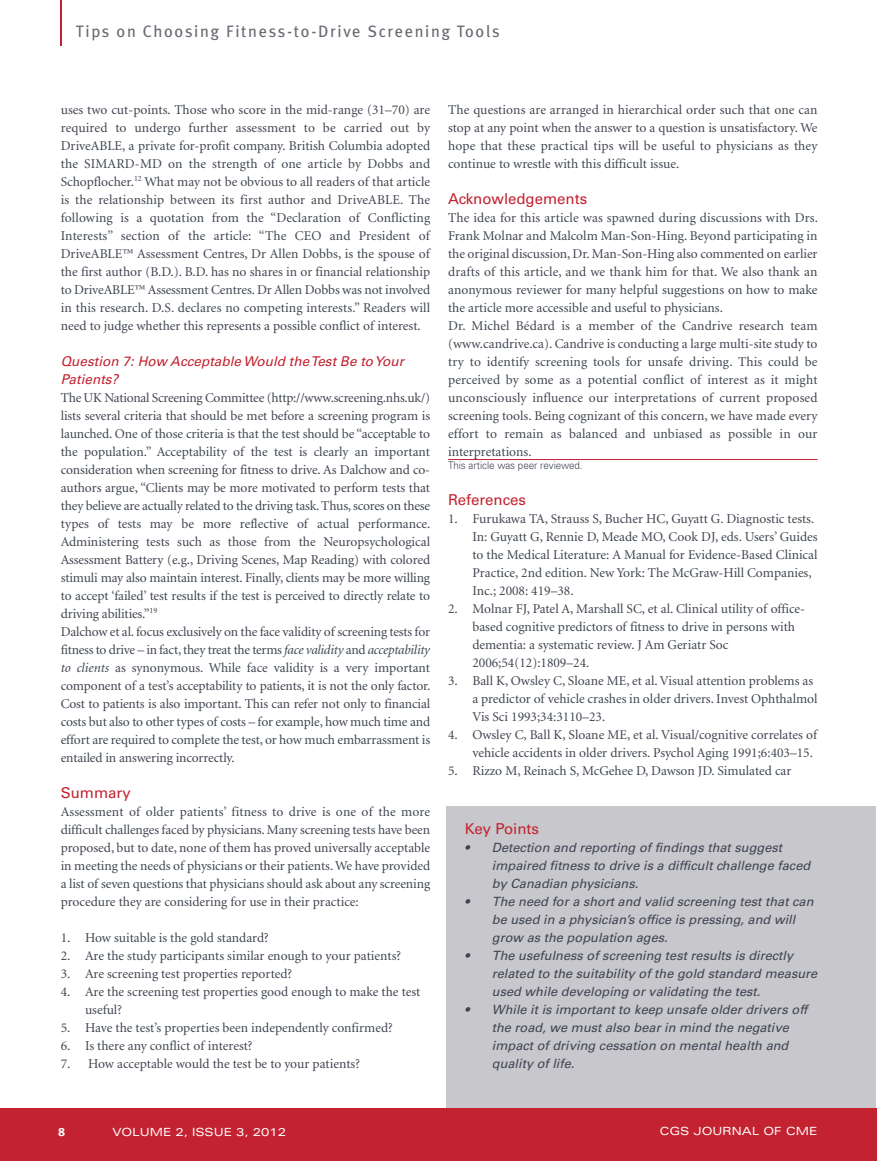
<style>
.page{position:relative;width:877px;height:1161px;background:#fff}
.page>*{position:absolute;margin:0;border:0;box-sizing:border-box;transform-origin:0 0}
.t1{font:16.5px "Meta Plus";letter-spacing:.1em;color:#696b73}
.t2{font:15px "Univers";color:#c32230}
.t3{font:13.5px/18px "Minion";color:#3e444f}
.t4{font:italic 13.5px/18px "Univers";letter-spacing:.005em;color:#c32230}
.t5{font:italic 12.75px/18px "Univers";letter-spacing:.005em;color:#3e444f}
.t6{font:700 12px "Meta";color:#fff}
.t7{font:expanded 11.25px "Univers";color:#fff}
.t8{font:300 10.5px "Univers";color:#3e444f;scale:.93 1}
.s1{font-style:italic}
</style>
<div class="page">
<hr style="left:448px;top:459px;width:370px;height:1px;background:#c32230">
<div style="left:446px;top:806px;width:430px;height:313px;background:#c7c7cc"></div>
<div style="left:0;top:1108px;width:877px;height:53px;background:#c32230"></div>
<hr style="left:60px;top:0;width:2px;height:46px;background:#c32230">
<p class="t1" style="left:76px;top:22px;width:425px">Tips on Choosing Fitness-to-Drive Screening Tools</p>
<p class="t3" style="left:61px;top:102px;width:371px;text-align:justify">uses two cut-points. Those who score in the mid-range (31–70) are required to undergo further assessment to be carried out by DriveABLE, a private for-profit company. British Columbia adopted the SIMARD-MD on the strength of one article by Dobbs and Schopflocher.<sup>12</sup> What may not be obvious to all readers of that article is the relationship between its first author and DriveABLE. The following is a quotation from the “Declaration of Conflicting Interests” section of the article: “The CEO and President of DriveABLE™ Assessment Centres, Dr Allen Dobbs, is the spouse of the first author (B.D.). B.D. has no shares in or financial relationship to DriveABLE™ Assessment Centres. Dr Allen Dobbs was not involved in this research. D.S. declares no competing interests.” Readers will need to judge whether this represents a possible conflict of interest.</p>
<p class="t4" style="left:61px;top:353px;width:345px">Question 7: How Acceptable Would theTest Be toYour<br>Patients?</p>
<p class="t3" style="left:61px;top:390px;width:371px">The UK National Screening Committee (http://www.screening.nhs.uk/) lists several criteria that should be met before a screening program is launched. One of those criteria is that the test should be “acceptable to the population.” Acceptability of the test is clearly an important consideration when screening for fitness to drive. As Dalchow and co&shy;authors argue, “Clients may be more motivated to perform tests that they believe are actually related to the driving task.Thus,scores on these types of tests may be more reflective of actual performance.<br>Administering tests such as those from the Neuropsychological Assessment Battery (e.g., Driving Scenes, Map Reading) with colored stimuli may also maintain interest. Finally, clients may be more willing to accept ‘failed’ test results if the test is perceived to directly relate to driving abilities.”<sup>19<br></sup>Dalchow et al.focus exclusively on the face validity of screening tests for fitness to drive – in fact,they treat the terms <span class="s1">face validity</span> and <span class="s1">acceptability to clients</span> as synonymous. While face validity is a very important component of a test’s acceptability to patients, it is not the only factor.<br>Cost to patients is also important. This can refer not only to financial costs but also to other types of costs – for example, how much time and effort are required to complete the test, or how much embarrassment is entailed in answering incorrectly.</p>
<p class="t2" style="left:61px;top:787px;width:71px">Summary</p>
<p class="t3" style="left:61px;top:804px;width:371px;text-align:justify">Assessment of older patients’ fitness to drive is one of the more difficult challenges faced by physicians. Many screening tests have been proposed, but to date, none of them has proved universally acceptable in meeting the needs of physicians or their patients.We have provided a list of seven questions that physicians should ask about any screening procedure they are considering for use in their practice:</p>
<p class="t3" style="left:61px;top:930px;width:210px">1. How suitable is the gold standard?</p>
<p class="t3" style="left:61px;top:948px;width:342px">2. Are the study participants similar enough to your patients?</p>
<p class="t3" style="left:61px;top:966px;width:233px">3. Are screening test properties reported?</p>
<p class="t3" style="left:85px;top:984px;width:337px;text-indent:-24px">4. Are the screening test properties good enough to make the test useful?</p>
<p class="t3" style="left:61px;top:1020px;width:333px">5. Have the test’s properties been independently confirmed?</p>
<p class="t3" style="left:61px;top:1038px;width:193px">6. Is there any conflict of interest?</p>
<p class="t3" style="left:61px;top:1056px;width:301px">7. How acceptable would the test be to your patients?</p>
<p class="t3" style="left:448px;top:102px;width:371px;text-align:justify">The questions are arranged in hierarchical order such that one can stop at any point when the answer to a question is unsatisfactory. We hope that these practical tips will be useful to physicians as they continue to wrestle with this difficult issue.</p>
<p class="t2" style="left:448px;top:193px;width:141px">Acknowledgements</p>
<p class="t3" style="left:448px;top:210px;width:371px">The idea for this article was spawned during discussions with Drs.<br>Frank Molnar and Malcolm Man-Son-Hing. Beyond participating in the original discussion, Dr. Man-Son-Hing also commented on earlier drafts of this article, and we thank him for that. We also thank an anonymous reviewer for many helpful suggestions on how to make the article more accessible and useful to physicians.<br>Dr. Michel Bédard is a member of the Candrive research team (www.candrive.ca). Candrive is conducting a large multi-site study to try to identify screening tools for unsafe driving. This could be perceived by some as a potential conflict of interest as it might unconsciously influence our interpretations of current proposed screening tools. Being cognizant of this concern, we have made every effort to remain as balanced and unbiased as possible in our interpretations.</p>
<p class="t8" style="left:448px;top:462px;width:146px">This article was peer reviewed.</p>
<p class="t2" style="left:448px;top:495px;width:79px">References</p>
<p class="t3" style="left:472px;top:511px;width:347px;text-indent:-24px">1. Furukawa TA, Strauss S, Bucher HC, Guyatt G. Diagnostic tests.<br>In: Guyatt G, Rennie D, Meade MO, Cook DJ, eds. Users’ Guides to the Medical Literature: A Manual for Evidence-Based Clinical Practice, 2nd edition. New York: The McGraw-Hill Companies, Inc.; 2008: 419–38.</p>
<p class="t3" style="left:472px;top:601px;width:334px;text-indent:-24px">2. Molnar FJ, Patel A, Marshall SC, et al. Clinical utility of office&shy;based cognitive predictors of fitness to drive in persons with dementia: a systematic review. J Am Geriatr Soc 2006;54(12):1809–24.</p>
<p class="t3" style="left:472px;top:673px;width:347px;text-indent:-24px">3. Ball K, Owsley C, Sloane ME, et al. Visual attention problems as a predictor of vehicle crashes in older drivers. Invest Ophthalmol<br>Vis Sci 1993;34:3110–23.</p>
<p class="t3" style="left:472px;top:727px;width:346px;text-indent:-24px">4. Owsley C, Ball K, Sloane ME, et al. Visual/cognitive correlates of vehicle accidents in older drivers. Psychol Aging 1991;6:403–15.</p>
<p class="t3" style="left:448px;top:763px;width:345px">5. Rizzo M, Reinach S, McGehee D, Dawson JD. Simulated car</p>
<p class="t2" style="left:465px;top:823px;width:76px">Key Points</p>
<p class="t5" style="left:492px;top:839px;width:320px;text-indent:-27px">• Detection and reporting of findings that suggest impaired fitness to drive is a difficult challenge faced by Canadian physicians.</p>
<p class="t5" style="left:492px;top:893px;width:323px;text-indent:-27px">• The need for a short and valid screening test that can be used in a physician’s office is pressing, and will grow as the population ages.</p>
<p class="t5" style="left:492px;top:947px;width:327px;text-indent:-27px">• The usefulness of screening test results is directly related to the suitability of the gold standard measure used while developing or validating the test.</p>
<p class="t5" style="left:492px;top:1001px;width:317px;text-indent:-27px">• While it is important to keep unsafe older drivers off the road, we must also bear in mind the negative impact of driving cessation on mental health and quality of life.</p>
<p class="t6" style="left:58px;top:1125px;width:8px">8</p>
<p class="t7" style="left:112px;top:1128px;width:175px">VOLUME 2, ISSUE 3, 2012</p>
<p class="t7" style="left:659px;top:1127px;width:160px">CGS JOURNAL OF CME</p>
</div>
